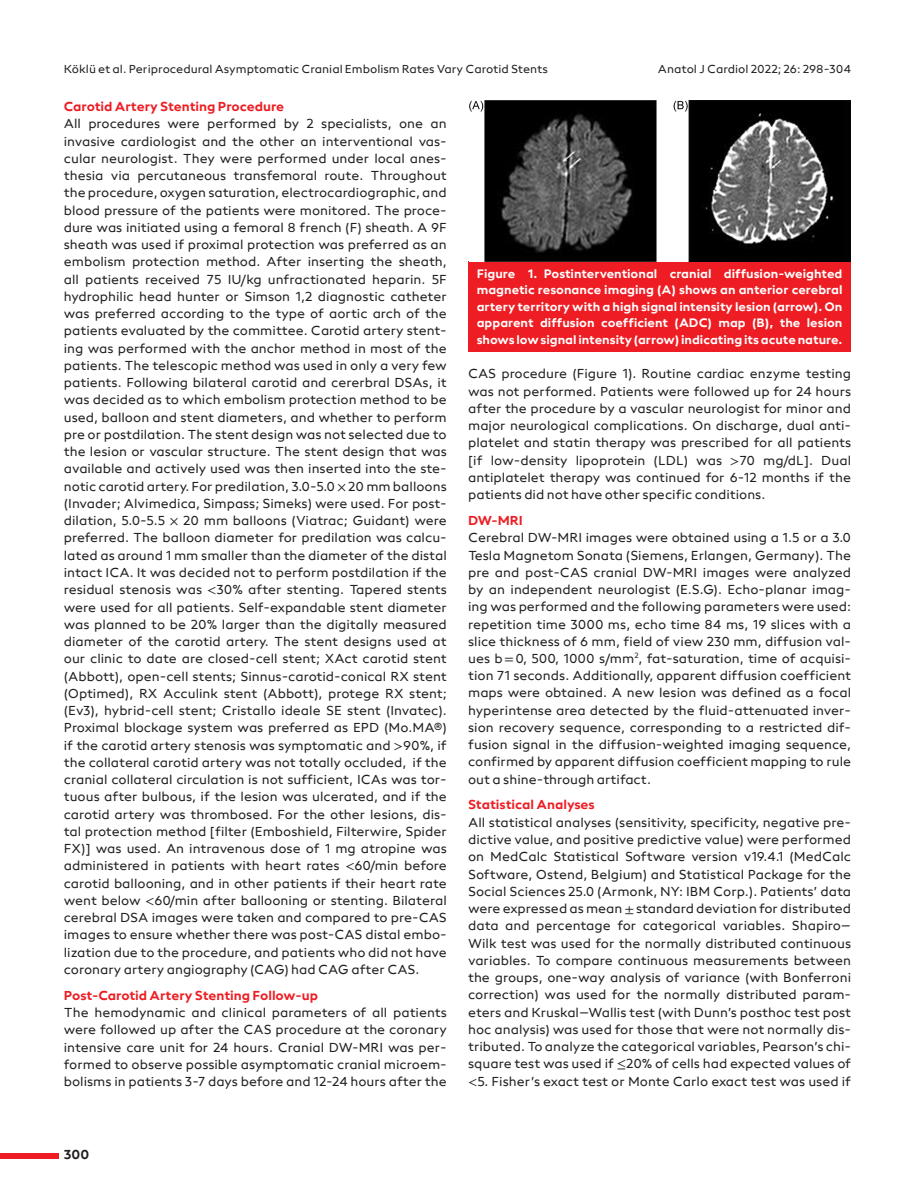
<style>
.page{position:relative;width:915px;height:1191px;background:#fff}
.page>*{position:absolute;margin:0;border:0;box-sizing:border-box;transform-origin:0 0}
.t1{font:13.5px/17.2px "neue Radial A Regular";color:#231f20;text-align:justify}
.t2{font:13.5px "neue Radial A Bold";color:#ee1d23}
.t3{font:13.5px "neue Radial A Bold";color:#231f20}
.t4{font:12.75px/16.5px "neue Radial A Bold";color:#fff;text-align:justify}
.t5{font:12px "neue Radial A Regular";color:#231f20}
.s1{font-family:"STIX General"}
</style>
<div class="page">
<div style="left:0;top:1152px;width:58px;height:6px;background:#ee1d23"></div>
<div style="left:468px;top:261px;width:382px;height:91px;background:#ee1d23"></div>
<img style="left:469px;top:101px;width:380px;height:160px">
<p class="t5" style="left:64px;top:61px;width:485px">Köklü et al. Periprocedural Asymptomatic Cranial Embolism Rates Vary Carotid Stents</p>
<p class="t5" style="left:657px;top:61px;width:195px">Anatol J Cardiol 2022; 26: 298-304</p>
<p class="t2" style="left:64px;top:98px;width:222px">Carotid Artery Stenting Procedure</p>
<p class="t1" style="left:64px;top:115px;width:384px">All procedures were performed by 2 specialists, one an invasive cardiologist and the other an interventional vas&shy;cular neurologist. They were performed under local anes&shy;thesia via percutaneous transfemoral route. Throughout the procedure, oxygen saturation, electrocardiographic, and blood pressure of the patients were monitored. The proce&shy;dure was initiated using a femoral 8 french (F) sheath. A 9F sheath was used if proximal protection was preferred as an embolism protection method. After inserting the sheath, all patients received 75 IU/kg unfractionated heparin. 5F hydrophilic head hunter or Simson 1,2 diagnostic catheter was preferred according to the type of aortic arch of the patients evaluated by the committee. Carotid artery stent&shy;ing was performed with the anchor method in most of the patients. The telescopic method was used in only a very few patients. Following bilateral carotid and cererbral DSAs, it was decided as to which embolism protection method to be used, balloon and stent diameters, and whether to perform pre or postdilation. The stent design was not selected due to the lesion or vascular structure. The stent design that was available and actively used was then inserted into the ste&shy;notic carotid artery. For predilation, 3.0-5.0 <span class="s1">×</span> 20 mm balloons (Invader; Alvimedica, Simpass; Simeks) were used. For post&shy;dilation, 5.0-5.5 <span class="s1">×</span> 20 mm balloons (Viatrac; Guidant) were preferred. The balloon diameter for predilation was calcu&shy;lated as around 1 mm smaller than the diameter of the distal intact ICA. It was decided not to perform postdilation if the residual stenosis was <span class="s1">&lt;</span>30% after stenting. Tapered stents were used for all patients. Self-expandable stent diameter was planned to be 20% larger than the digitally measured diameter of the carotid artery. The stent designs used at our clinic to date are closed-cell stent; XAct carotid stent (Abbott), open-cell stents; Sinnus-carotid-conical RX stent (Optimed), RX Acculink stent (Abbott), protege RX stent; (Ev3), hybrid-cell stent; Cristallo ideale SE stent (Invatec).<br>Proximal blockage system was preferred as EPD (Mo.MA®) if the carotid artery stenosis was symptomatic and <span class="s1">&gt;</span>90%, if the collateral carotid artery was not totally occluded, if the cranial collateral circulation is not sufficient, ICAs was tor&shy;tuous after bulbous, if the lesion was ulcerated, and if the carotid artery was thrombosed. For the other lesions, dis&shy;tal protection method [filter (Emboshield, Filterwire, Spider FX)] was used. An intravenous dose of 1 mg atropine was administered in patients with heart rates <span class="s1">&lt;</span>60/min before carotid ballooning, and in other patients if their heart rate went below <span class="s1">&lt;</span>60/min after ballooning or stenting. Bilateral cerebral DSA images were taken and compared to pre-CAS images to ensure whether there was post-CAS distal embo&shy;lization due to the procedure, and patients who did not have coronary artery angiography (CAG) had CAG after CAS.</p>
<p class="t2" style="left:64px;top:987px;width:256px">Post-Carotid Artery Stenting Follow-up</p>
<p class="t1" style="left:64px;top:1003px;width:384px">The hemodynamic and clinical parameters of all patients were followed up after the CAS procedure at the coronary intensive care unit for 24 hours. Cranial DW-MRI was per&shy;formed to observe possible asymptomatic cranial microem&shy;bolisms in patients 3-7 days before and 12-24 hours after the</p>
<p class="t4" style="left:476px;top:265px;width:367px">Figure 1. Postinterventional cranial diffusion-weighted magnetic resonance imaging (A) shows an anterior cerebral artery territory with a high signal intensity lesion (arrow). On apparent diffusion coefficient (ADC) map (B), the lesion shows low signal intensity (arrow) indicating its acute nature.</p>
<p class="t1" style="left:468px;top:365px;width:384px">CAS procedure (Figure 1). Routine cardiac enzyme testing was not performed. Patients were followed up for 24 hours after the procedure by a vascular neurologist for minor and major neurological complications. On discharge, dual anti&shy;platelet and statin therapy was prescribed for all patients [if low-density lipoprotein (LDL) was <span class="s1">&gt;</span>70 mg/dL]. Dual antiplatelet therapy was continued for 6-12 months if the patients did not have other specific conditions.</p>
<p class="t2" style="left:468px;top:512px;width:56px">DW-MRI</p>
<p class="t1" style="left:468px;top:529px;width:384px">Cerebral DW-MRI images were obtained using a 1.5 or a 3.0<br>Tesla Magnetom Sonata (Siemens, Erlangen, Germany). The pre and post-CAS cranial DW-MRI images were analyzed by an independent neurologist (E.S.G). Echo-planar imag&shy;ing was performed and the following parameters were used: repetition time 3000 ms, echo time 84 ms, 19 slices with a slice thickness of 6 mm, field of view 230 mm, diffusion val&shy;ues b<span class="s1">=</span>0, 500, 1000 s/mm<sup>2</sup>, fat-saturation, time of acquisi&shy;tion 71 seconds. Additionally, apparent diffusion coefficient maps were obtained. A new lesion was defined as a focal hyperintense area detected by the fluid-attenuated inver&shy;sion recovery sequence, corresponding to a restricted dif&shy;fusion signal in the diffusion-weighted imaging sequence, confirmed by apparent diffusion coefficient mapping to rule out a shine-through artifact.</p>
<p class="t2" style="left:468px;top:796px;width:128px">Statistical Analyses</p>
<p class="t1" style="left:468px;top:813px;width:384px">All statistical analyses (sensitivity, specificity, negative pre&shy;dictive value, and positive predictive value) were performed on MedCalc Statistical Software version v19.4.1 (MedCalc Software, Ostend, Belgium) and Statistical Package for the Social Sciences 25.0 (Armonk, NY: IBM Corp.). Patients’ data were expressed as mean <span class="s1">±</span> standard deviation for distributed data and percentage for categorical variables. Shapiro– Wilk test was used for the normally distributed continuous variables. To compare continuous measurements between the groups, one-way analysis of variance (with Bonferroni correction) was used for the normally distributed param&shy;eters and Kruskal–Wallis test (with Dunn’s posthoc test post hoc analysis) was used for those that were not normally dis&shy;tributed. To analyze the categorical variables, Pearson’s chi&shy;square test was used if <span class="s1">≤</span>20% of cells had expected values of <span class="s1">&lt;</span>5. Fisher’s exact test or Monte Carlo exact test was used if</p>
<p class="t3" style="left:64px;top:1146px;width:27px">300</p>
</div>
